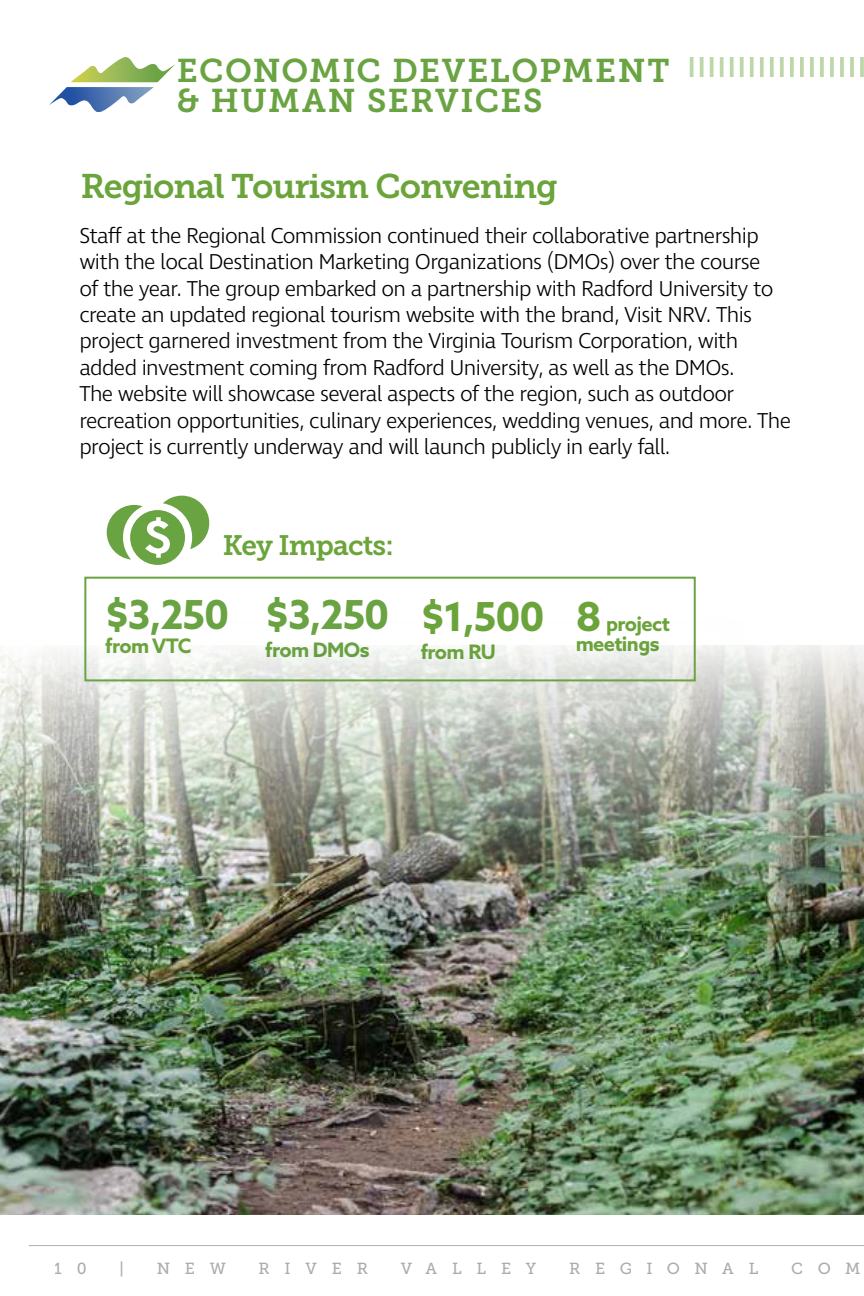
<style>
.page{position:relative;width:864px;height:1296px;background:#fff}
.page>*{position:absolute;margin:0;border:0;box-sizing:border-box;transform-origin:0 0}
.t1{font:700 40px "Azo Sans";letter-spacing:-.03em;color:#6aa342}
.t2{font:700 40px "Azo Sans";color:#6ba43a}
.t3{font:34px "Museo Slab 700";letter-spacing:-.03em;color:#6ba43a}
.t4{font:32.8px/30px "Museo Slab 700";letter-spacing:.045em;color:#6aa342}
.t5{font:28px "Museo Slab 700";letter-spacing:-.03em;color:#6ba43a}
.t6{font:300 22px/26.4px "Ingra";letter-spacing:-.03em;color:#000}
.t7{font:700 20px/20px "Azo Sans";letter-spacing:-.03em;color:#6ba43a}
.t8{font:700 20px "Azo Sans";letter-spacing:-.03em;color:#6aa342}
.t9{font:16px "Museo Slab 500";letter-spacing:.92em;color:#58595b}
.s1{font-size:40px}
</style>
<div class="page">
<svg style="left:49px;top:57px;width:126px;height:55px"></svg>
<hr style="left:29px;top:1245px;width:835px;height:1px;background:#58595b">
<svg style="left:689px;top:57px;width:175px;height:20px"></svg>
<img style="left:0;top:645px;width:864px;height:570px">
<div style="left:93px;top:586px;width:682px;height:175px;background:#000;opacity:.08"></div>
<div style="left:84px;top:577px;width:612px;height:104px;border:2px solid #6aa342"></div>
<svg style="left:107px;top:496px;width:102px;height:69px"></svg>
<h3 class="t4" style="left:177px;top:55px;width:494px">ECONOMIC DEVELOPMENT &amp; HUMAN SERVICES</h3>
<h2 class="t3" style="left:81px;top:167px;width:478px">Regional Tourism Convening</h2>
<p class="t6" style="left:79px;top:223px;width:713px">Staff at the Regional Commission continued their collaborative partnership with the local Destination Marketing Organizations (DMOs) over the course<br>of the year. The group embarked on a partnership with Radford University to create an updated regional tourism website with the brand, Visit NRV. This project garnered investment from the Virginia Tourism Corporation, with added investment coming from Radford University, as well as the DMOs.<br>The website will showcase several aspects of the region, such as outdoor recreation opportunities, culinary experiences, wedding venues, and more. The project is currently underway and will launch publicly in early fall.</p>
<p class="t5" style="left:223px;top:529px;width:173px">Key Impacts:</p>
<h1 class="t1" style="left:105px;top:588px;width:125px">$3,250</h1>
<p class="t7" style="left:105px;top:635px;width:88px">from VTC</p>
<h1 class="t1" style="left:265px;top:588px;width:125px">$3,250</h1>
<p class="t8" style="left:265px;top:637px;width:106px">from DMOs</p>
<h1 class="t2" style="left:421px;top:590px;width:125px">$1,500</h1>
<p class="t7" style="left:421px;top:641px;width:77px">from RU</p>
<p class="t7" style="left:576px;top:613px;width:96px"><span class="s1">8</span> project meetings</p>
<p class="t9" style="left:55px;top:1259px;width:33px">1 0</p>
<p class="t9" style="left:119px;top:1259px;width:6px">|</p>
<p class="t9" style="left:157px;top:1259px;width:71px">NEW</p>
<p class="t9" style="left:259px;top:1259px;width:111px">RIVER</p>
<p class="t9" style="left:401px;top:1259px;width:137px">VALLEY</p>
<p class="t9" style="left:569px;top:1259px;width:191px">REGIONAL</p>
<p class="t9" style="left:791px;top:1259px;width:71px">COM</p>
</div>
